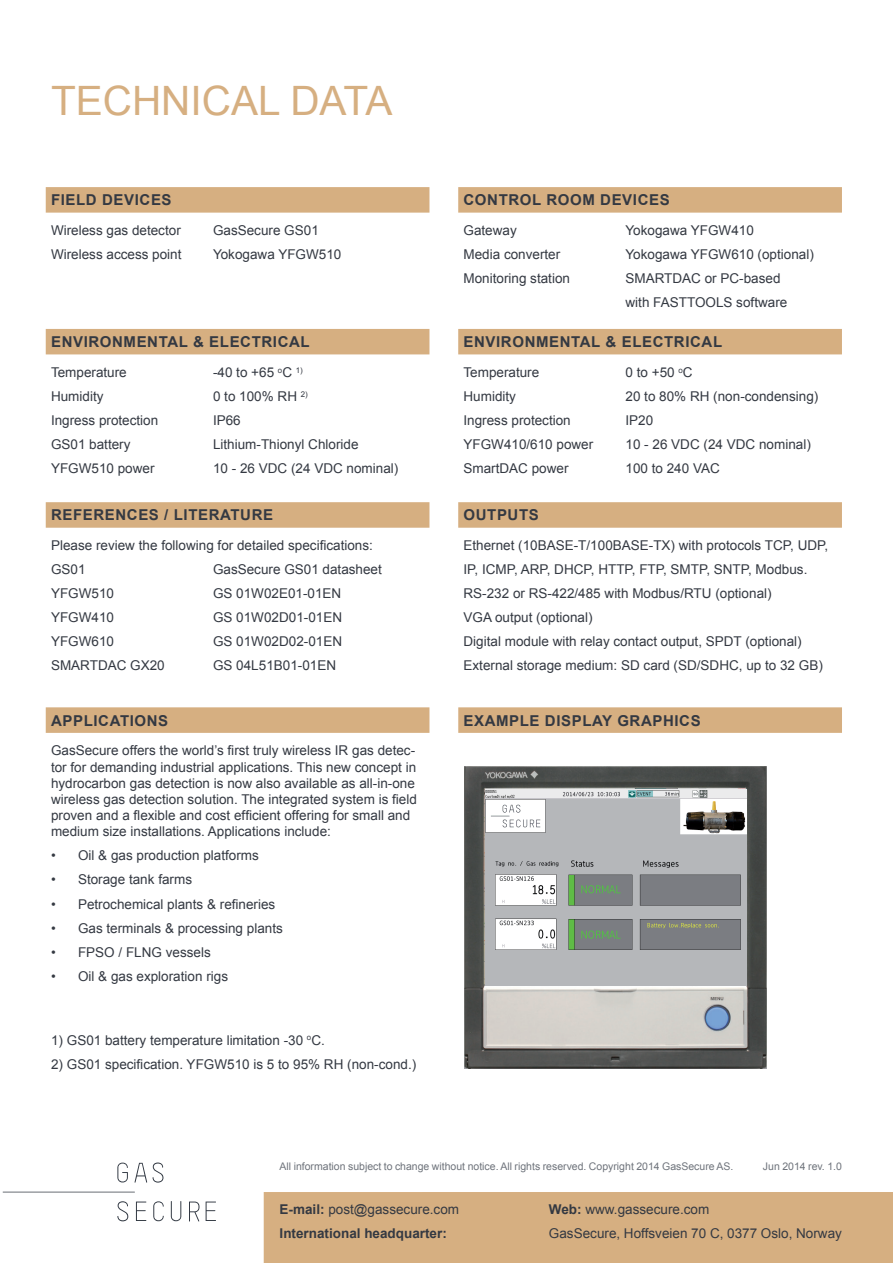
<style>
.page{position:relative;width:893px;height:1263px;background:#fff}
.page>*{position:absolute;margin:0;border:0;box-sizing:border-box;transform-origin:0 0}
.t1{font:40.5px "Arial";color:#d6af81}
.t2{font:700 15px "Arial";letter-spacing:.04em;color:#343942}
.t3{font:13.5px/24px "Arial";color:#343942}
.t4{font:700 13.5px/24px "Arial";color:#343942}
.t5{font:10.5px "Arial";color:#6e737b}
.s1{font-weight:400}
.s2{font-weight:700}
</style>
<div class="page">
<svg style="left:117px;top:1162px;width:11px;height:20px"></svg>
<svg style="left:134px;top:1163px;width:13px;height:20px"></svg>
<svg style="left:153px;top:1162px;width:10px;height:20px"></svg>
<svg style="left:117px;top:1201px;width:11px;height:20px"></svg>
<svg style="left:136px;top:1201px;width:10px;height:20px"></svg>
<svg style="left:153px;top:1201px;width:11px;height:20px"></svg>
<svg style="left:171px;top:1201px;width:10px;height:20px"></svg>
<svg style="left:189px;top:1201px;width:10px;height:20px"></svg>
<svg style="left:206px;top:1201px;width:10px;height:20px"></svg>
<svg style="left:3px;top:1192px;width:132px;height:1px"></svg>
<div style="left:46px;top:187px;width:383px;height:26px;background:#d6af81"></div>
<div style="left:46px;top:329px;width:383px;height:25px;background:#d6af81"></div>
<div style="left:46px;top:502px;width:383px;height:26px;background:#d6af81"></div>
<div style="left:46px;top:707px;width:383px;height:26px;background:#d6af81"></div>
<div style="left:458px;top:707px;width:384px;height:26px;background:#d6af81"></div>
<div style="left:458px;top:187px;width:384px;height:26px;background:#d6af81"></div>
<div style="left:458px;top:329px;width:384px;height:25px;background:#d6af81"></div>
<div style="left:458px;top:502px;width:384px;height:26px;background:#d6af81"></div>
<div style="left:264px;top:1192px;width:629px;height:71px;background:#d6af81"></div>
<img style="left:465px;top:766px;width:301px;height:303px">
<img style="left:485px;top:789px;width:261px;height:196px">
<h1 class="t1" style="left:51px;top:74px;width:343px">TECHNICAL DATA</h1>
<p class="t2" style="left:51px;top:190px;width:122px">FIELD DEVICES</p>
<p class="t3" style="left:51px;top:219px;width:131px">Wireless gas detector</p>
<p class="t3" style="left:213px;top:219px;width:107px">GasSecure GS01</p>
<p class="t3" style="left:51px;top:243px;width:132px">Wireless access point</p>
<p class="t3" style="left:213px;top:243px;width:130px">Yokogawa YFGW510</p>
<p class="t2" style="left:51px;top:332px;width:260px">ENVIRONMENTAL &amp; ELECTRICAL</p>
<p class="t3" style="left:51px;top:360px;width:77px">Temperature</p>
<p class="t3" style="left:213px;top:360px;width:91px">-40 to +65 <sup>o</sup>C <sup>1)</sup></p>
<p class="t3" style="left:51px;top:384px;width:54px">Humidity</p>
<p class="t3" style="left:213px;top:384px;width:96px">0 to 100% RH <sup>2)</sup></p>
<p class="t3" style="left:51px;top:408px;width:109px">Ingress protection</p>
<p class="t3" style="left:213px;top:408px;width:29px">IP66</p>
<p class="t3" style="left:51px;top:432px;width:81px">GS01 battery</p>
<p class="t3" style="left:213px;top:432px;width:147px">Lithium-Thionyl Chloride</p>
<p class="t3" style="left:51px;top:456px;width:105px">YFGW510 power</p>
<p class="t3" style="left:213px;top:456px;width:187px">10 - 26 VDC (24 VDC nominal)</p>
<p class="t2" style="left:51px;top:505px;width:224px">REFERENCES / LITERATURE</p>
<p class="t3" style="left:51px;top:534px;width:323px">Please review the following for detailed specifications:<br>GS01</p>
<p class="t3" style="left:213px;top:558px;width:170px">GasSecure GS01 datasheet</p>
<p class="t3" style="left:51px;top:582px;width:65px">YFGW510</p>
<p class="t3" style="left:213px;top:582px;width:130px">GS 01W02E01-01EN</p>
<p class="t3" style="left:51px;top:606px;width:65px">YFGW410</p>
<p class="t3" style="left:213px;top:606px;width:131px">GS 01W02D01-01EN</p>
<p class="t3" style="left:51px;top:630px;width:65px">YFGW610</p>
<p class="t3" style="left:213px;top:630px;width:131px">GS 01W02D02-01EN</p>
<p class="t3" style="left:51px;top:654px;width:115px">SMARTDAC GX20</p>
<p class="t3" style="left:213px;top:654px;width:125px">GS 04L51B01-01EN</p>
<p class="t2" style="left:464px;top:190px;width:208px">CONTROL ROOM DEVICES</p>
<p class="t3" style="left:463px;top:219px;width:55px">Gateway</p>
<p class="t3" style="left:625px;top:219px;width:130px">Yokogawa YFGW410</p>
<p class="t3" style="left:463px;top:243px;width:98px">Media converter</p>
<p class="t3" style="left:625px;top:243px;width:190px">Yokogawa YFGW610 (optional)</p>
<p class="t3" style="left:463px;top:267px;width:108px">Monitoring station</p>
<p class="t3" style="left:625px;top:267px;width:163px">SMARTDAC or PC-based with FASTTOOLS software</p>
<p class="t2" style="left:464px;top:332px;width:260px">ENVIRONMENTAL &amp; ELECTRICAL</p>
<p class="t3" style="left:463px;top:360px;width:77px">Temperature</p>
<p class="t3" style="left:625px;top:360px;width:69px">0 to +50 <sup>o</sup>C</p>
<p class="t3" style="left:463px;top:384px;width:54px">Humidity</p>
<p class="t3" style="left:625px;top:384px;width:194px">20 to 80% RH (non-condensing)</p>
<p class="t3" style="left:463px;top:408px;width:109px">Ingress protection</p>
<p class="t3" style="left:625px;top:408px;width:29px">IP20</p>
<p class="t3" style="left:463px;top:432px;width:131px">YFGW410/610 power</p>
<p class="t3" style="left:625px;top:432px;width:187px">10 - 26 VDC (24 VDC nominal)</p>
<p class="t3" style="left:463px;top:456px;width:107px">SmartDAC power</p>
<p class="t3" style="left:625px;top:456px;width:96px">100 to 240 VAC</p>
<p class="t2" style="left:464px;top:505px;width:77px">OUTPUTS</p>
<p class="t3" style="left:463px;top:534px;width:366px">Ethernet (10BASE-T/100BASE-TX) with protocols TCP, UDP, IP, ICMP, ARP, DHCP, HTTP, FTP, SMTP, SNTP, Modbus.<br>RS-232 or RS-422/485 with Modbus/RTU (optional)<br>VGA output (optional)<br>Digital module with relay contact output, SPDT (optional)<br>External storage medium: SD card (SD/SDHC, up to 32 GB)</p>
<p class="t2" style="left:51px;top:710px;width:119px">APPLICATIONS</p>
<p class="t2" style="left:463px;top:710px;width:239px">EXAMPLE DISPLAY GRAPHICS</p>
<p class="t3" style="left:51px;top:743px;width:367px;line-height:16.2px">GasSecure offers the world’s first truly wireless IR gas detec&shy;tor for demanding industrial applications. This new concept in hydrocarbon gas detection is now also available as all-in-one wireless gas detection solution. The integrated system is field proven and a flexible and cost efficient offering for small and medium size installations. Applications include:</p>
<p class="t3" style="left:51px;top:844px;width:209px">• Oil &amp; gas production platforms</p>
<p class="t3" style="left:51px;top:868px;width:143px">• Storage tank farms</p>
<p class="t3" style="left:51px;top:892px;width:226px">• Petrochemical plants &amp; refineries</p>
<p class="t3" style="left:51px;top:916px;width:233px">• Gas terminals &amp; processing plants</p>
<p class="t3" style="left:51px;top:940px;width:161px">• FPSO / FLNG vessels</p>
<p class="t3" style="left:51px;top:964px;width:179px">• Oil &amp; gas exploration rigs</p>
<p class="t3" style="left:51px;top:1028px;width:275px">1) GS01 battery temperature limitation -30 <sup>o</sup>C.</p>
<p class="t3" style="left:51px;top:1052px;width:367px">2) GS01 specification. YFGW510 is 5 to 95% RH (non-cond.)</p>
<p class="t5" style="left:280px;top:1159px;width:455px">All information subject to change without notice. All rights reserved. Copyright 2014 GasSecure AS.</p>
<p class="t5" style="left:763px;top:1159px;width:80px">Jun 2014 rev. 1.0</p>
<p class="t4" style="left:280px;top:1198px;width:181px">E-mail: <span class="s1">post@gassecure.com<br></span>International headquarter:</p>
<p class="t3" style="left:549px;top:1198px;width:294px"><span class="s2">Web:</span> www.gassecure.com<br>GasSecure, Hoffsveien 70 C, 0377 Oslo, Norway</p>
</div>
